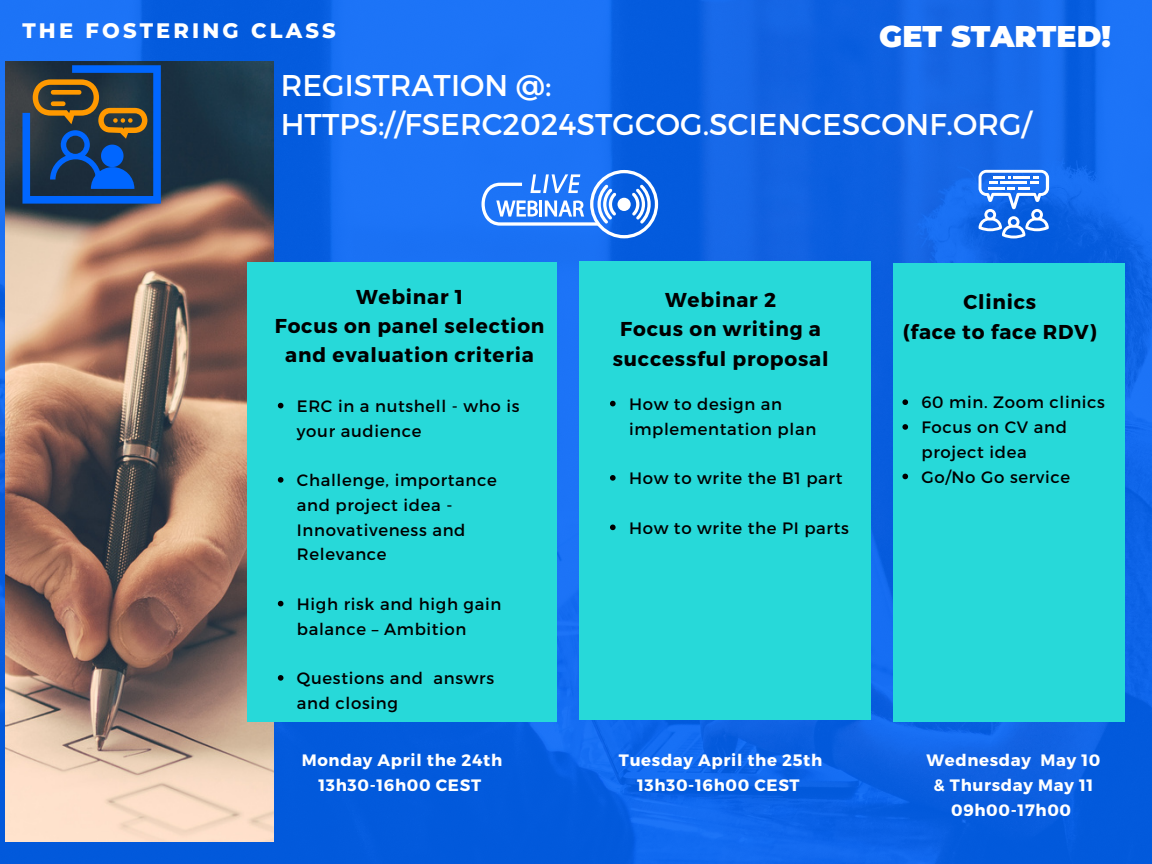
<style>
.page{position:relative;width:1152px;height:864px;background:#fff}
.page>*{position:absolute;margin:0;border:0;box-sizing:border-box;transform-origin:0 0}
.t1{font:30px/38.2px "Montserrat";color:#fff}
.t2{font:900 30px "Montserrat";color:#fff}
.t3{font:800 21px "Montserrat";letter-spacing:.15em;color:#fff}
.t4{font:700 20.1px/29.2px "Montserrat";letter-spacing:.04em;color:#000;text-align:center}
.t5{font:16.5px/24.8px "Montserrat";letter-spacing:.04em;color:#000}
.t6{font:700 16.5px/24.8px "Montserrat";letter-spacing:.04em;color:#fff;text-align:center}
</style>
<div class="page">
<img style="left:0;top:0;width:1152px;height:864px">
<div style="left:579px;top:262px;width:292px;height:458px;background:#27d9d9"></div>
<div style="left:893px;top:263px;width:231px;height:458px;background:#27d9d9"></div>
<img style="left:6px;top:62px;width:268px;height:779px">
<svg style="left:22px;top:65px;width:139px;height:139px;background:#2b496c"></svg>
<div style="left:247px;top:262px;width:310px;height:459px;background:#27d9d9"></div>
<svg style="left:610px;top:401px;width:6px;height:5px"></svg>
<svg style="left:610px;top:475px;width:6px;height:6px"></svg>
<svg style="left:610px;top:525px;width:6px;height:5px"></svg>
<svg style="left:902px;top:399px;width:6px;height:6px"></svg>
<svg style="left:902px;top:424px;width:6px;height:6px"></svg>
<svg style="left:902px;top:474px;width:6px;height:5px"></svg>
<svg style="left:278px;top:403px;width:5px;height:5px"></svg>
<svg style="left:278px;top:477px;width:5px;height:6px"></svg>
<svg style="left:278px;top:601px;width:5px;height:5px"></svg>
<svg style="left:278px;top:675px;width:5px;height:6px"></svg>
<svg style="left:481px;top:170px;width:177px;height:68px"></svg>
<div style="left:618px;top:198px;width:13px;height:13px;background:#fff;border-radius:50%"></div>
<svg style="left:979px;top:170px;width:70px;height:68px"></svg>
<p class="t3" style="left:22px;top:18px;width:315px">THE FOSTERING CLASS</p>
<h1 class="t2" style="left:879px;top:18px;width:233px">GET STARTED!</h1>
<h1 class="t1" style="left:281px;top:65px;width:752px">REGISTRATION @:<br>HTTPS://FSERC2024STGCOG.SCIENCESCONF.ORG/</h1>
<p class="t4" style="left:275px;top:281px;width:271px">Webinar 1<br>Focus on panel selection and evaluation criteria</p>
<p class="t4" style="left:903px;top:287px;width:195px">Clinics<br>(face to face RDV)</p>
<p class="t4" style="left:613px;top:284px;width:217px">Webinar 2<br>Focus on writing a successful proposal</p>
<p class="t5" style="left:297px;top:393px;width:224px">ERC in a nutshell - who is your audience</p>
<p class="t5" style="left:297px;top:467px;width:201px">Challenge, importance and project idea -<br>Innovativeness and<br>Relevance</p>
<p class="t5" style="left:297px;top:591px;width:206px">High risk and high gain balance – Ambition</p>
<p class="t5" style="left:297px;top:665px;width:199px">Questions and answrs and closing</p>
<p class="t5" style="left:629px;top:391px;width:189px">How to design an implementation plan</p>
<p class="t5" style="left:629px;top:465px;width:215px">How to write the B1 part</p>
<p class="t5" style="left:629px;top:514px;width:221px">How to write the PI parts</p>
<p class="t5" style="left:921px;top:389px;width:185px">60 min. Zoom clinics<br>Focus on CV and project idea<br>Go/No Go service</p>
<p class="t6" style="left:302px;top:747px;width:202px">Monday April the 24th<br>13h30-16h00 CEST</p>
<p class="t6" style="left:619px;top:747px;width:205px">Tuesday April the 25th<br>13h30-16h00 CEST</p>
<p class="t6" style="left:926px;top:747px;width:176px">Wednesday May 10 &amp; Thursday May 11<br>09h00-17h00</p>
</div>
